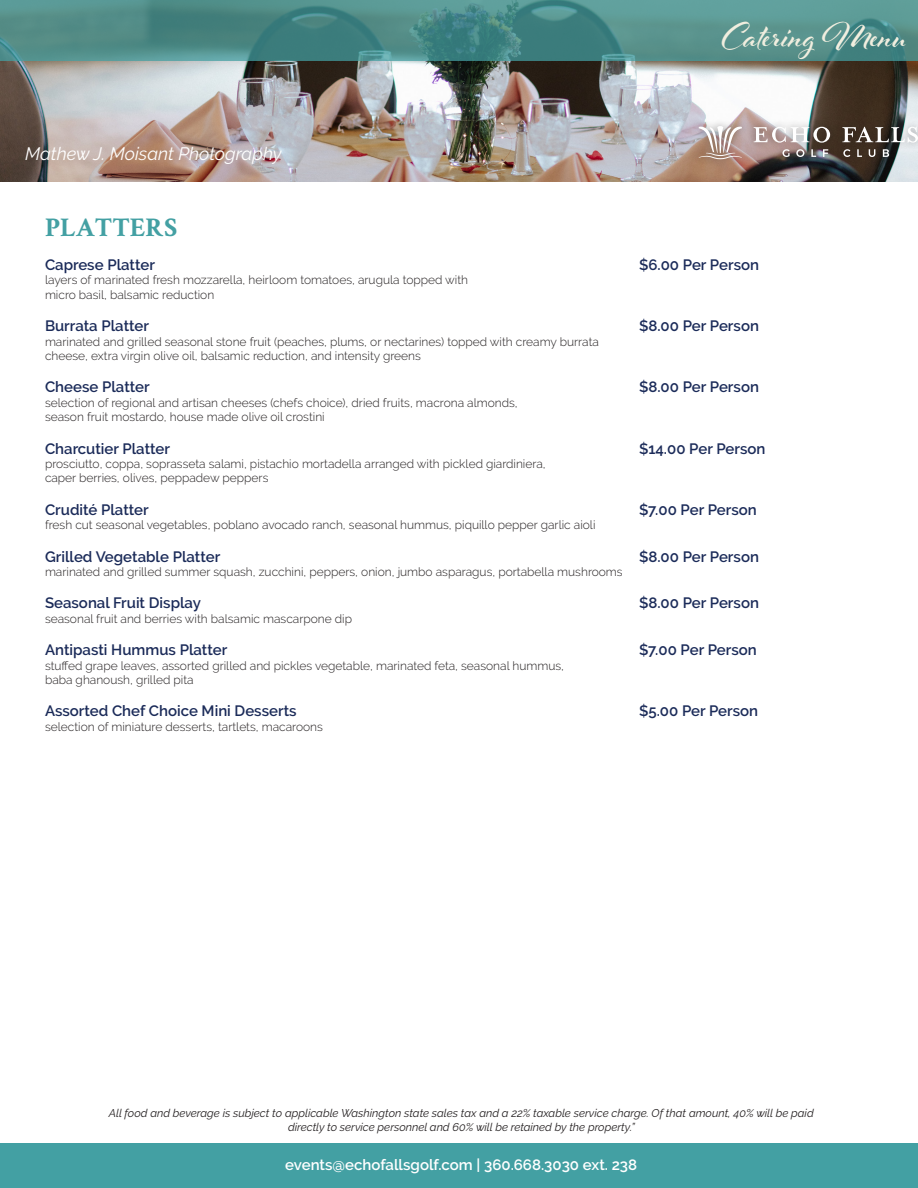
<style>
.page{position:relative;width:918px;height:1188px;background:#fff}
.page>*{position:absolute;margin:0;border:0;box-sizing:border-box;transform-origin:0 0}
.t1{font:700 37.5px "Al Fresco";color:#f1eedf}
.t2{font:700 27px "Crimson Text";color:#43a0a3}
.t3{font:italic 18px "Raleway";color:#fff}
.t4{font:600 15px "Raleway";color:#1b2b59}
.t5{font:600 15px "Raleway";color:#fff}
.t6{font:300 12px "Raleway";color:#231f20}
.t7{font:italic 11.25px/13.5px "Raleway";color:#231f20;text-align:center}
</style>
<div class="page">
<div style="left:0;top:1144px;width:918px;height:44px;background:#43a0a3"></div>
<img style="left:0;top:60px;width:918px;height:121px">
<svg style="left:0;top:0;width:918px;height:60px;background:#4e8c89"></svg>
<div style="left:692px;top:119px;width:226px;height:48px;background:#231f20;opacity:.5"></div>
<svg style="left:699px;top:126px;width:43px;height:33px"></svg>
<svg style="left:782px;top:149px;width:8px;height:8px"></svg>
<svg style="left:796px;top:149px;width:8px;height:8px"></svg>
<svg style="left:811px;top:149px;width:5px;height:8px"></svg>
<svg style="left:823px;top:149px;width:5px;height:8px"></svg>
<svg style="left:843px;top:149px;width:7px;height:8px"></svg>
<svg style="left:857px;top:149px;width:5px;height:8px"></svg>
<svg style="left:869px;top:149px;width:6px;height:8px"></svg>
<svg style="left:883px;top:149px;width:6px;height:8px"></svg>
<svg style="left:754px;top:127px;width:76px;height:16px"></svg>
<svg style="left:842px;top:127px;width:76px;height:16px"></svg>
<p class="t3" style="left:25px;top:143px;width:258px">Mathew J. Moisant Photography</p>
<p class="t1" style="left:722px;top:11px;width:187px">Catering Menu</p>
<p class="t2" style="left:45px;top:210px;width:134px">PLATTERS</p>
<p class="t4" style="left:45px;top:256px;width:111px">Caprese Platter</p>
<p class="t4" style="left:639px;top:256px;width:122px">$6.00 Per Person</p>
<p class="t6" style="left:45px;top:273px;width:425px">layers of marinated fresh mozzarella, heirloom tomatoes, arugula topped with</p>
<p class="t6" style="left:45px;top:287px;width:171px">micro basil, balsamic reduction</p>
<p class="t4" style="left:45px;top:317px;width:106px">Burrata Platter</p>
<p class="t4" style="left:639px;top:317px;width:122px">$8.00 Per Person</p>
<p class="t6" style="left:45px;top:334px;width:555px">marinated and grilled seasonal stone fruit (peaches, plums, or nectarines) topped with creamy burrata</p>
<p class="t6" style="left:45px;top:349px;width:377px">cheese, extra virgin olive oil, balsamic reduction, and intensity greens</p>
<p class="t4" style="left:45px;top:378px;width:106px">Cheese Platter</p>
<p class="t4" style="left:639px;top:378px;width:122px">$8.00 Per Person</p>
<p class="t6" style="left:45px;top:395px;width:474px">selection of regional and artisan cheeses (chefs choice), dried fruits, macrona almonds,</p>
<p class="t6" style="left:45px;top:410px;width:281px">season fruit mostardo, house made olive oil crostini</p>
<p class="t4" style="left:45px;top:440px;width:127px">Charcutier Platter</p>
<p class="t4" style="left:639px;top:440px;width:128px">$14.00 Per Person</p>
<p class="t6" style="left:45px;top:457px;width:502px">prosciutto, coppa, soprasseta salami, pistachio mortadella arranged with pickled giardiniera,</p>
<p class="t6" style="left:45px;top:471px;width:225px">caper berries, olives, peppadew peppers</p>
<p class="t4" style="left:45px;top:501px;width:105px">Crudité Platter</p>
<p class="t4" style="left:639px;top:501px;width:119px">$7.00 Per Person</p>
<p class="t6" style="left:45px;top:518px;width:552px">fresh cut seasonal vegetables, poblano avocado ranch, seasonal hummus, piquillo pepper garlic aioli</p>
<p class="t4" style="left:45px;top:548px;width:177px">Grilled Vegetable Platter</p>
<p class="t4" style="left:639px;top:548px;width:122px">$8.00 Per Person</p>
<p class="t6" style="left:45px;top:565px;width:579px">marinated and grilled summer squash, zucchini, peppers, onion, jumbo asparagus, portabella mushrooms</p>
<p class="t4" style="left:45px;top:594px;width:158px">Seasonal Fruit Display</p>
<p class="t4" style="left:639px;top:594px;width:122px">$8.00 Per Person</p>
<p class="t6" style="left:45px;top:611px;width:309px">seasonal fruit and berries with balsamic mascarpone dip</p>
<p class="t4" style="left:45px;top:641px;width:184px">Antipasti Hummus Platter</p>
<p class="t4" style="left:639px;top:641px;width:119px">$7.00 Per Person</p>
<p class="t6" style="left:45px;top:658px;width:521px">stuffed grape leaves, assorted grilled and pickles vegetable, marinated feta, seasonal hummus,</p>
<p class="t6" style="left:45px;top:673px;width:150px">baba ghanoush, grilled pita</p>
<p class="t4" style="left:45px;top:702px;width:253px">Assorted Chef Choice Mini Desserts</p>
<p class="t4" style="left:639px;top:702px;width:121px">$5.00 Per Person</p>
<p class="t6" style="left:45px;top:719px;width:279px">selection of miniature desserts, tartlets, macaroons</p>
<p class="t7" style="left:109px;top:1106px;width:706px">All food and beverage is subject to applicable Washington state sales tax and a 22% taxable service charge. Of that amount, 40% will be paid directly to service personnel and 60% will be retained by the property.”</p>
<p class="t5" style="left:285px;top:1156px;width:353px">events@echofallsgolf.com | 360.668.3030 ext. 238</p>
</div>
